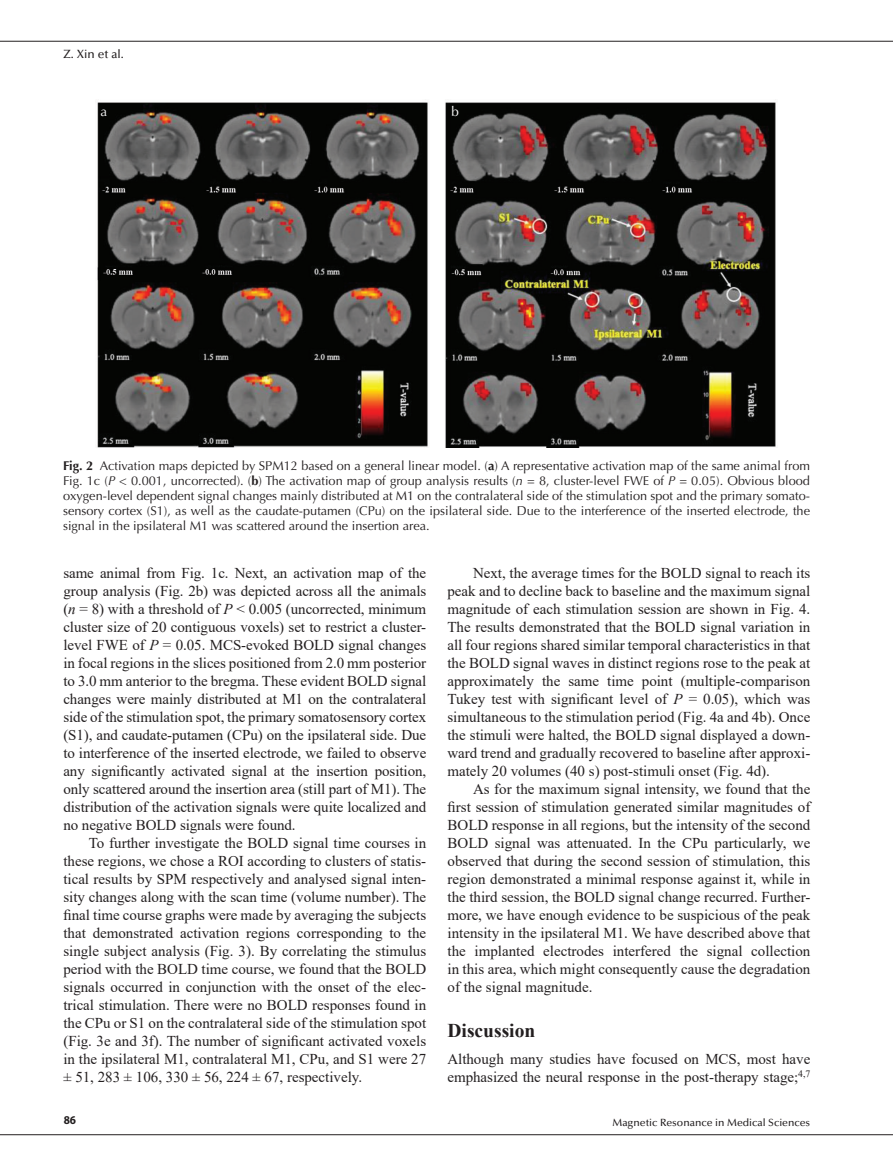
<style>
.page{position:relative;width:893px;height:1174px;background:#fff}
.page>*{position:absolute;margin:0;border:0;box-sizing:border-box;transform-origin:0 0}
.t1{font:700 19.5px "Times New Roman";color:#231f20}
.Tx{font:15px/18px "Times New Roman";color:#231f20;text-align:justify}
.Txf{font:15px/18px "Times New Roman";letter-spacing:-.005em;color:#231f20}
.Table_Fig_Box_Title{font:13.5px "Optima LT Std";color:#fff}
.Table_Fig_Box_Title-2{font:12.75px/15px "Optima LT Std";color:#231f20;text-align:justify}
.t2{font:500 12px "Optima LT Std";color:#231f20}
.t3{font:700 semi-condensed 12px "Myriad Pro";color:#231f20}
.t4{font:500 10.5px "Optima LT Std";color:#231f20}
.s1{font-weight:700}
.s2{font-style:italic}
</style>
<div class="page">
<hr style="left:0;top:41px;width:893px;height:1px;background:#231f20">
<hr style="left:0;top:1134px;width:893px;height:1px;background:#231f20">
<img style="left:97px;top:102px;width:679px;height:345px">
<p class="t2" style="left:63px;top:48px;width:62px">Z. Xin et al.</p>
<p class="Table_Fig_Box_Title" style="left:100px;top:103px;width:8px">a</p>
<p class="Table_Fig_Box_Title" style="left:452px;top:103px;width:9px">b</p>
<p class="Table_Fig_Box_Title-2" style="left:63px;top:458px;width:748px"><span class="s1">Fig. 2</span> Activation maps depicted by SPM12 based on a general linear model. (<span class="s1">a</span>) A representative activation map of the same animal from Fig. 1c (<span class="s2">P</span> &lt; 0.001, uncorrected). (<span class="s1">b</span>) The activation map of group analysis results (<span class="s2">n</span> = 8, cluster-level FWE of <span class="s2">P</span> = 0.05). Obvious blood oxygen-level dependent signal changes mainly distributed at M1 on the contralateral side of the stimulation spot and the primary somato&shy;sensory cortex (S1), as well as the caudate-putamen (CPu) on the ipsilateral side. Due to the interference of the inserted electrode, the signal in the ipsilateral M1 was scattered around the insertion area.</p>
<p class="Tx" style="left:63px;top:563px;width:364px">same animal from Fig. 1c. Next, an activation map of the group analysis (Fig. 2b) was depicted across all the animals (<span class="s2">n</span> = 8) with a threshold of <span class="s2">P</span> &lt; 0.005 (uncorrected, minimum cluster size of 20 contiguous voxels) set to restrict a cluster&shy;level FWE of <span class="s2">P</span> = 0.05. MCS-evoked BOLD signal changes in focal regions in the slices positioned from 2.0 mm posterior to 3.0 mm anterior to the bregma. These evident BOLD signal changes were mainly distributed at M1 on the contralateral side of the stimulation spot, the primary somatosensory cortex (S1), and caudate-putamen (CPu) on the ipsilateral side. Due to interference of the inserted electrode, we failed to observe any significantly activated signal at the insertion position, only scattered around the insertion area (still part of M1). The distribution of the activation signals were quite localized and no negative BOLD signals were found.</p>
<p class="Tx" style="left:63px;top:833px;width:364px;text-indent:26px">To further investigate the BOLD signal time courses in these regions, we chose a ROI according to clusters of statis&shy;tical results by SPM respectively and analysed signal inten&shy;sity changes along with the scan time (volume number). The final time course graphs were made by averaging the subjects that demonstrated activation regions corresponding to the single subject analysis (Fig. 3). By correlating the stimulus period with the BOLD time course, we found that the BOLD signals occurred in conjunction with the onset of the elec&shy;trical stimulation. There were no BOLD responses found in the CPu or S1 on the contralateral side of the stimulation spot (Fig. 3e and 3f). The number of significant activated voxels in the ipsilateral M1, contralateral M1, CPu, and S1 were 27 ± 51, 283 ± 106, 330 ± 56, 224 ± 67, respectively.</p>
<p class="Tx" style="left:447px;top:563px;width:364px;text-indent:26px">Next, the average times for the BOLD signal to reach its peak and to decline back to baseline and the maximum signal magnitude of each stimulation session are shown in Fig. 4.<br>The results demonstrated that the BOLD signal variation in all four regions shared similar temporal characteristics in that the BOLD signal waves in distinct regions rose to the peak at approximately the same time point (multiple-comparison Tukey test with significant level of <span class="s2">P</span> = 0.05), which was simultaneous to the stimulation period (Fig. 4a and 4b). Once the stimuli were halted, the BOLD signal displayed a down&shy;ward trend and gradually recovered to baseline after approxi&shy;mately 20 volumes (40 s) post-stimuli onset (Fig. 4d).</p>
<p class="Tx" style="left:447px;top:779px;width:364px;text-indent:26px">As for the maximum signal intensity, we found that the first session of stimulation generated similar magnitudes of BOLD response in all regions, but the intensity of the second BOLD signal was attenuated. In the CPu particularly, we observed that during the second session of stimulation, this region demonstrated a minimal response against it, while in the third session, the BOLD signal change recurred. Further&shy;more, we have enough evidence to be suspicious of the peak intensity in the ipsilateral M1. We have described above that the implanted electrodes interfered the signal collection in this area, which might consequently cause the degradation of the signal magnitude.</p>
<h1 class="t1" style="left:447px;top:1016px;width:89px">Discussion</h1>
<p class="Txf" style="left:447px;top:1049px;width:364px">Although many studies have focused on MCS, most have emphasized the neural response in the post-therapy stage;<sup>4,7</sup></p>
<p class="t3" style="left:64px;top:1113px;width:14px">86</p>
<p class="t4" style="left:612px;top:1116px;width:199px">Magnetic Resonance in Medical Sciences</p>
</div>
